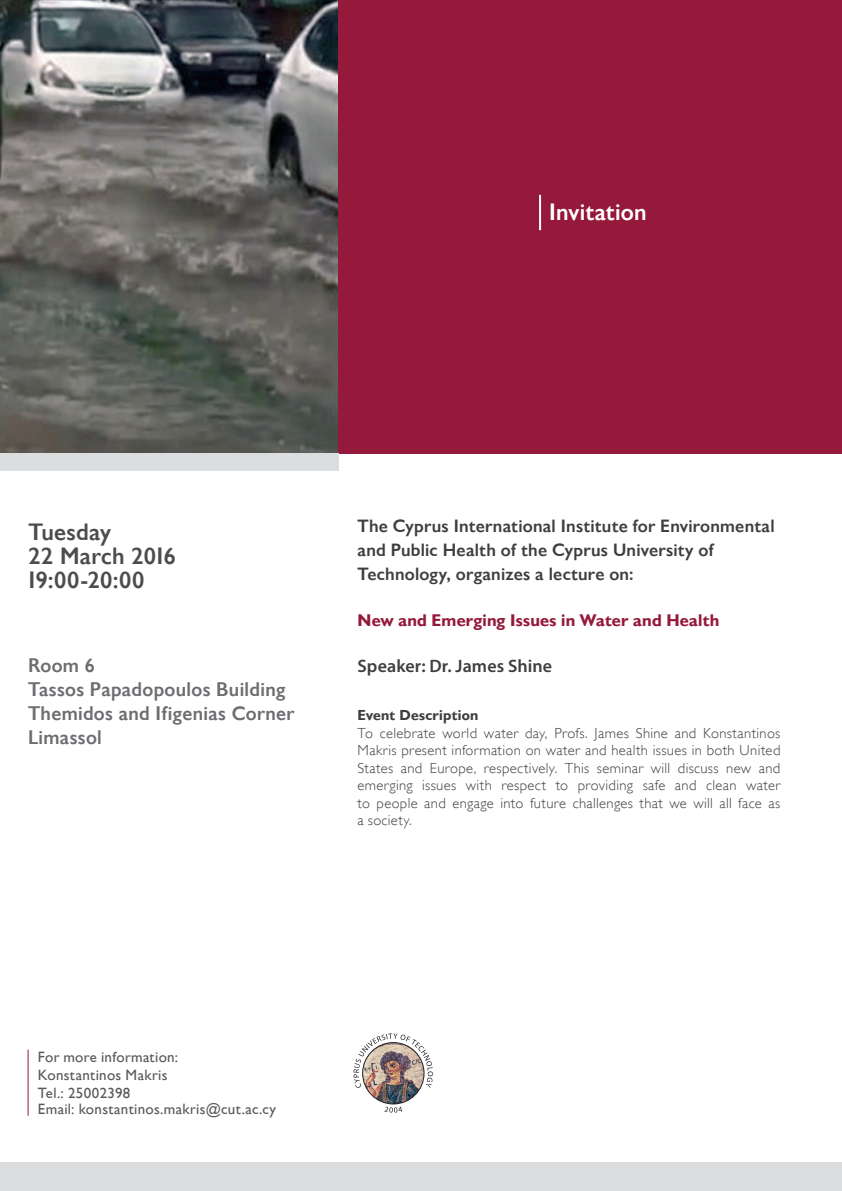
<style>
.page{position:relative;width:842px;height:1191px;background:#fff}
.page>*{position:absolute;margin:0;border:0;box-sizing:border-box;transform-origin:0 0}
.t1{font:24px/24px "Gill Sans Hel Pt Demi";letter-spacing:.01em;color:#4b4c4d}
.t2{font:24px "Gill Sans Hel Pt Demi";letter-spacing:.01em;color:#fff}
.t3{font:20px/24px "Gill Sans Hel Pt Demi";letter-spacing:.015em;color:#6c6d70}
.t4{font:600 18px/24px "Gill Sans Hel TF";letter-spacing:.01em;color:#3e3e3f}
.t5{font:600 18px "Myriad Pro";letter-spacing:.005em;color:#3e3e3f}
.t6{font:700 17px "Gill Sans Hel TF";letter-spacing:.01em;color:#95193b}
.t7{font:15px/18px "Gill Sans Hel TF";letter-spacing:.02em;color:#57585a}
.t8{font:300 14.6px/17.6px "Gill Sans Hel TF";letter-spacing:.02em;color:#3e3e3f;text-align:justify}
.t9{font:700 14.6px "Gill Sans Hel TF";letter-spacing:.015em;color:#3e3e3f}
</style>
<div class="page">
<img style="left:0;top:0;width:338px;height:454px">
<div style="left:0;top:1162px;width:842px;height:29px;background:#dcdddf"></div>
<div style="left:338px;top:0;width:504px;height:453px;background:#95193b"></div>
<div style="left:0;top:454px;width:338px;height:17px;background:#dcdddf"></div>
<hr style="left:28px;top:1049px;width:1px;height:66px;background:#95193b">
<hr style="left:539px;top:195px;width:2px;height:35px;background:#fff">
<img style="left:363px;top:1042px;width:61px;height:62px;border-radius:31px">
<img style="left:353px;top:1033px;width:80px;height:55px">
<svg style="left:384px;top:1106px;width:18px;height:6px"></svg>
<h1 class="t2" style="left:549px;top:199px;width:99px">Invitation</h1>
<h1 class="t1" style="left:29px;top:520px;width:149px">Tuesday<br>22 March 2016<br>19:00-20:00</h1>
<h2 class="t3" style="left:28px;top:653px;width:268px">Room 6<br>Tassos Papadopoulos Building<br>Themidos and Ifigenias Corner<br>Limassol</h2>
<p class="t4" style="left:358px;top:514px;width:419px">The Cyprus International Institute for Environmental and Public Health of the Cyprus University of<br>Technology, organizes a lecture on:</p>
<p class="t6" style="left:358px;top:611px;width:363px">New and Emerging Issues in Water and Health</p>
<p class="t5" style="left:358px;top:655px;width:196px">Speaker: Dr. James Shine</p>
<p class="t9" style="left:358px;top:707px;width:122px">Event Description</p>
<p class="t8" style="left:358px;top:724px;width:424px">To celebrate world water day, Profs. James Shine and Konstantinos Makris present information on water and health issues in both United States and Europe, respectively. This seminar will discuss new and emerging issues with respect to providing safe and clean water to people and engage into future challenges that we will all face as a society.</p>
<p class="t7" style="left:38px;top:1048px;width:142px">For more information:<br>Konstantinos Makris<br>Tel.: 25002398</p>
<p class="t7" style="left:38px;top:1100px;width:240px">Email: konstantinos.makris@cut.ac.cy</p>
</div>
